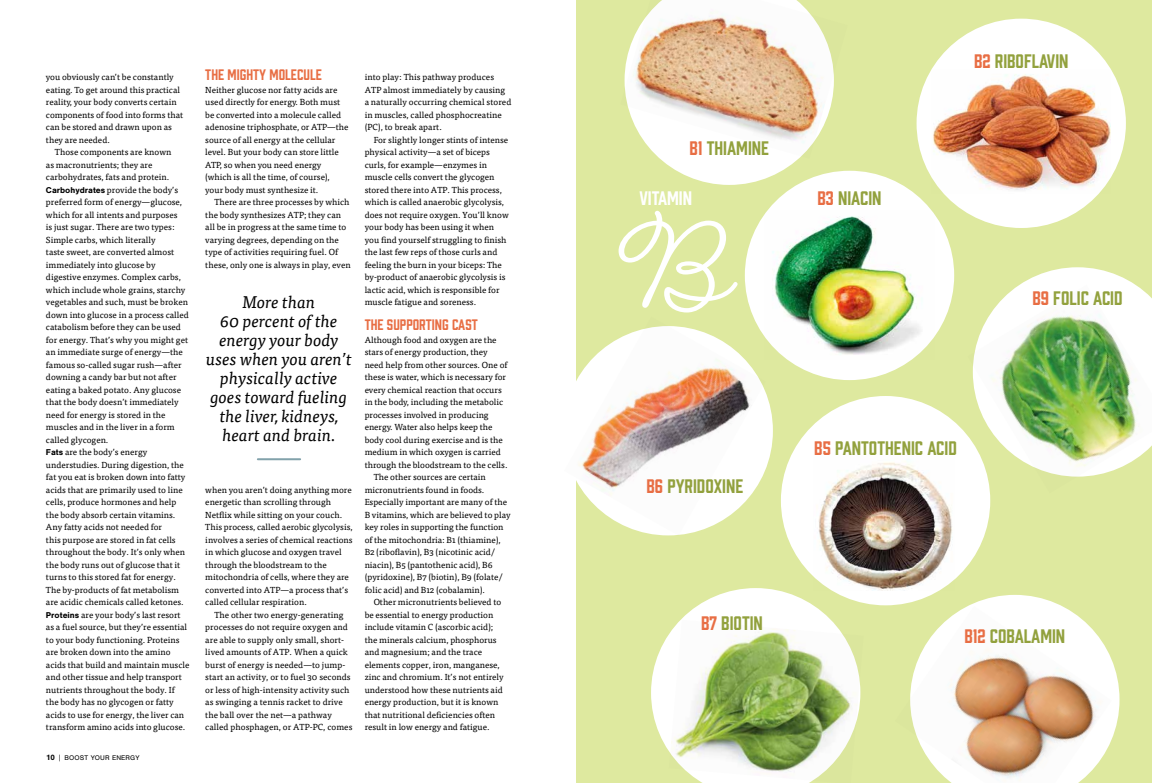
<style>
.page{position:relative;width:1152px;height:783px;background:#fff}
.page>*{position:absolute;margin:0;border:0;box-sizing:border-box;transform-origin:0 0}
.t1{font:107px "Fairwater Script";color:#fff}
.t2{font:18px "Prohibition";color:#92a13d}
.t3{font:18px "Prohibition";color:#fff}
.t4{font:italic 17px/19px "Tisa Pro";color:#000;text-align:center}
.t5{font:14px "Prohibition";color:#e86e44}
.t6{font:8.8px/12.5px "Tisa Pro";color:#000}
.t7{font:7px "Nimbus San";letter-spacing:.02em;color:#000}
.s1{font-family:"Nimbus San";font-weight:700}
.s2{font-weight:700;font-size:8px}
.s3{font-weight:300;font-size:8px}
.s4{color:#e86e44}
</style>
<div class="page">
<hr style="left:258px;top:458px;width:42px;height:2px;background:#82a2ab">
<div style="left:576px;top:0;width:576px;height:783px;background:#dee99f"></div>
<svg style="left:660px;top:159px;width:172px;height:26px;fill:#fff"></svg>
<img style="left:624px;top:0;width:210px;height:159px">
<div style="left:745px;top:171px;width:209px;height:209px;background:#fff;border-radius:50%"></div>
<div style="left:917px;top:19px;width:209px;height:209px;background:#fff;border-radius:50%"></div>
<svg style="left:1019px;top:267px;width:117px;height:18px;fill:#fff"></svg>
<svg style="left:651px;top:588px;width:208px;height:163px;fill:#fff"></svg>
<div style="left:781px;top:396px;width:209px;height:209px;background:#fff;border-radius:50%"></div>
<svg style="left:910px;top:595px;width:210px;height:143px"></svg>
<img style="left:932px;top:74px;width:179px;height:119px">
<img style="left:765px;top:211px;width:169px;height:148px">
<img style="left:813px;top:459px;width:142px;height:131px">
<img style="left:669px;top:620px;width:192px;height:163px">
<img style="left:910px;top:606px;width:202px;height:177px">
<img style="left:968px;top:285px;width:184px;height:208px">
<img style="left:576px;top:317px;width:190px;height:219px">
<p class="t6" style="left:46px;top:70px;width:139px">you obviously can’t be constantly eating. To get around this practical reality, your body converts certain components of food into forms that can be stored and drawn upon as they are needed.</p>
<p class="t6" style="left:46px;top:145px;width:145px;text-indent:9px">Those components are known<br>as macronutrients; they are carbohydrates, fats and protein.<br><span class="s1">Carbohydrates</span> provide the body’s preferred form of energy—glucose, which for all intents and purposes<br>is just sugar. There are two types:<br>Simple carbs, which literally<br>taste sweet, are converted almost immediately into glucose by digestive enzymes. Complex carbs, which include whole grains, starchy vegetables and such, must be broken down into glucose in a process called catabolism before they can be used for energy. That’s why you might get an immediate surge of energy—the famous so-called sugar rush—after downing a candy bar but not after eating a baked potato. Any glucose that the body doesn’t immediately need for energy is stored in the muscles and in the liver in a form called glycogen.<br><span class="s1">Fats</span> are the body’s energy understudies. During digestion, the fat you eat is broken down into fatty acids that are primarily used to line cells, produce hormones and help the body absorb certain vitamins.<br>Any fatty acids not needed for<br>this purpose are stored in fat cells throughout the body. It’s only when the body runs out of glucose that it turns to this stored fat for energy.<br>The by-products of fat metabolism are acidic chemicals called ketones.<br><span class="s1">Proteins</span> are your body’s last resort as a fuel source, but they’re essential to your body functioning. Proteins are broken down into the amino acids that build and maintain muscle and other tissue and help transport nutrients throughout the body. If the body has no glycogen or fatty acids to use for energy, the liver can transform amino acids into glucose.</p>
<p class="t7" style="left:46px;top:753px;width:95px"><span class="s2">10</span> <span class="s3">|</span> BOOST YOUR ENERGY</p>
<h3 class="t5" style="left:205px;top:65px;width:118px">THE MIGHTY MOLECULE</h3>
<p class="t6" style="left:205px;top:83px;width:145px">Neither glucose nor fatty acids are used directly for energy. Both must be converted into a molecule called adenosine triphosphate, or ATP—the source of all energy at the cellular level. But your body can store little ATP, so when you need energy (which is all the time, of course), your body must synthesize it.</p>
<p class="t6" style="left:205px;top:195px;width:147px;text-indent:9px">There are three processes by which the body synthesizes ATP; they can all be in progress at the same time to varying degrees, depending on the type of activities requiring fuel. Of these, only one is always in play, even</p>
<h3 class="t4" style="left:206px;top:292px;width:147px">More than<br>60 percent of the energy your body uses when you aren’t physically active goes toward fueling the liver, kidneys, heart and brain.</h3>
<p class="t6" style="left:205px;top:483px;width:149px">when you aren’t doing anything more energetic than scrolling through Netflix while sitting on your couch.<br>This process, called aerobic glycolysis, involves a series of chemical reactions in which glucose and oxygen travel through the bloodstream to the mitochondria of cells, where they are converted into ATP—a process that’s called cellular respiration.</p>
<p class="t6" style="left:205px;top:608px;width:149px;text-indent:9px">The other two energy-generating processes do not require oxygen and are able to supply only small, short&shy;lived amounts of ATP. When a quick burst of energy is needed—to jump&shy;start an activity, or to fuel 30 seconds or less of high-intensity activity such as swinging a tennis racket to drive the ball over the net—a pathway called phosphagen, or ATP-PC, comes</p>
<p class="t6" style="left:365px;top:70px;width:148px">into play: This pathway produces<br>ATP almost immediately by causing a naturally occurring chemical stored in muscles, called phosphocreatine (PC), to break apart.</p>
<p class="t6" style="left:365px;top:133px;width:146px;text-indent:9px">For slightly longer stints of intense physical activity—a set of biceps curls, for example—enzymes in muscle cells convert the glycogen stored there into ATP. This process, which is called anaerobic glycolysis, does not require oxygen. You’ll know your body has been using it when you find yourself struggling to finish the last few reps of those curls and feeling the burn in your biceps: The by-product of anaerobic glycolysis is lactic acid, which is responsible for muscle fatigue and soreness.</p>
<h3 class="t5" style="left:365px;top:315px;width:115px">THE SUPPORTING CAST</h3>
<p class="t6" style="left:365px;top:333px;width:133px">Although food and oxygen are the</p>
<p class="t6" style="left:365px;top:345px;width:125px">stars of energy production, they</p>
<p class="t6" style="left:365px;top:358px;width:144px">need help from other sources. One of</p>
<p class="t6" style="left:365px;top:370px;width:143px">these is water, which is necessary for</p>
<p class="t6" style="left:365px;top:383px;width:139px">every chemical reaction that occurs</p>
<p class="t6" style="left:365px;top:395px;width:140px">in the body, including the metabolic</p>
<p class="t6" style="left:365px;top:408px;width:126px">processes involved in producing</p>
<p class="t6" style="left:365px;top:420px;width:129px">energy. Water also helps keep the</p>
<p class="t6" style="left:365px;top:433px;width:140px">body cool during exercise and is the</p>
<p class="t6" style="left:365px;top:445px;width:138px">medium in which oxygen is carried</p>
<p class="t6" style="left:365px;top:458px;width:144px">through the bloodstream to the cells.</p>
<p class="t6" style="left:374px;top:470px;width:114px">The other sources are certain</p>
<p class="t6" style="left:365px;top:483px;width:121px">micronutrients found in foods.</p>
<p class="t6" style="left:365px;top:495px;width:144px">Especially important are many of the</p>
<p class="t6" style="left:365px;top:508px;width:148px">B vitamins, which are believed to play</p>
<p class="t6" style="left:365px;top:520px;width:140px">key roles in supporting the function</p>
<p class="t6" style="left:365px;top:533px;width:138px">of the mitochondria: B1 (thiamine),</p>
<p class="t6" style="left:365px;top:545px;width:132px">B2 (riboflavin), B3 (nicotinic acid/</p>
<p class="t6" style="left:365px;top:558px;width:129px">niacin), B5 (pantothenic acid), B6</p>
<p class="t6" style="left:365px;top:570px;width:139px">(pyridoxine), B7 (biotin), B9 (folate/</p>
<p class="t6" style="left:365px;top:583px;width:122px">folic acid) and B12 (cobalamin).</p>
<p class="t6" style="left:374px;top:595px;width:129px">Other micronutrients believed to</p>
<p class="t6" style="left:365px;top:608px;width:130px">be essential to energy production</p>
<p class="t6" style="left:365px;top:620px;width:130px">include vitamin C (ascorbic acid);</p>
<p class="t6" style="left:365px;top:633px;width:134px">the minerals calcium, phosphorus</p>
<p class="t6" style="left:365px;top:645px;width:119px">and magnesium; and the trace</p>
<p class="t6" style="left:365px;top:658px;width:137px">elements copper, iron, manganese,</p>
<p class="t6" style="left:365px;top:670px;width:141px">zinc and chromium. It’s not entirely</p>
<p class="t6" style="left:365px;top:683px;width:140px">understood how these nutrients aid</p>
<p class="t6" style="left:365px;top:696px;width:135px">energy production, but it is known</p>
<p class="t6" style="left:365px;top:708px;width:132px">that nutritional deficiencies often</p>
<p class="t6" style="left:365px;top:721px;width:127px">result in low energy and fatigue.</p>
<h2 class="t2" style="left:689px;top:136px;width:81px"><span class="s4">B1</span> THIAMINE</h2>
<h2 class="t3" style="left:639px;top:186px;width:54px">VITAMIN</h2>
<h2 class="t2" style="left:817px;top:186px;width:66px"><span class="s4">B3</span> NIACIN</h2>
<h1 class="t1" style="left:619px;top:205px;width:117px">B</h1>
<h2 class="t2" style="left:974px;top:48px;width:96px"><span class="s4">B2</span> RIBOFLAVIN</h2>
<h2 class="t2" style="left:1032px;top:286px;width:92px"><span class="s4">B9</span> FOLIC ACID</h2>
<h2 class="t2" style="left:647px;top:473px;width:98px"><span class="s4">B6</span> PYRIDOXINE</h2>
<h2 class="t2" style="left:701px;top:611px;width:63px"><span class="s4">B7</span> BIOTIN</h2>
<h2 class="t2" style="left:814px;top:436px;width:144px"><span class="s4">B5</span> PANTOTHENIC ACID</h2>
<h2 class="t2" style="left:964px;top:623px;width:102px"><span class="s4">B12</span> COBALAMIN</h2>
</div>
